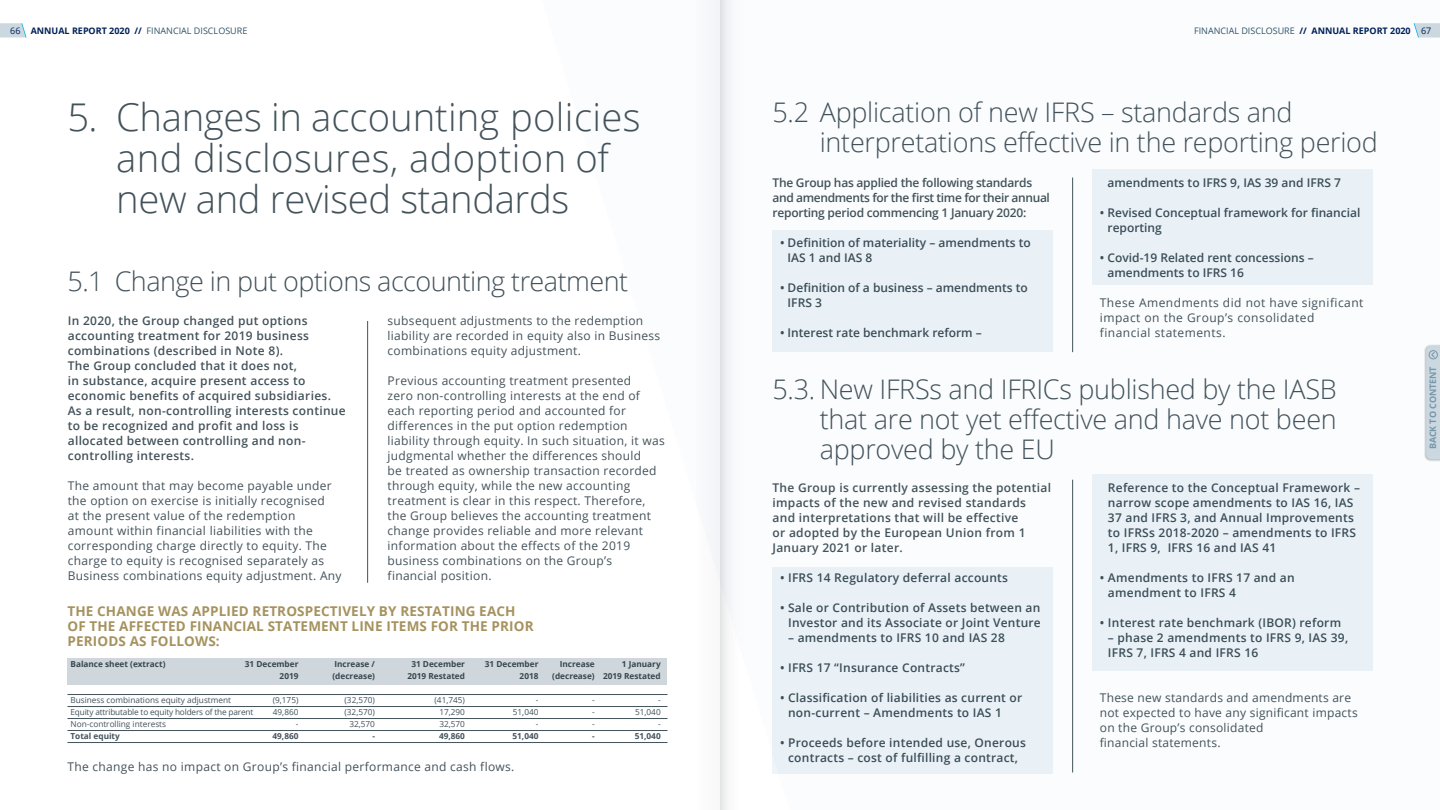
<style>
.page{position:relative;width:1440px;height:810px;background:#fff}
.page>*{position:absolute;margin:0;border:0;box-sizing:border-box;transform-origin:0 0}
.t1{font:300 38.25px/41.2px "Open Sans";color:#43525a;text-align:center}
.t2{font:300 27px/30px "Open Sans";letter-spacing:-.01em;color:#43525a}
.t3{font:700 13.5px/15px "Open Sans";letter-spacing:.01em;color:#a5925e}
.t4{font:12px/15px "Open Sans";letter-spacing:.025em;color:#43525a}
.t5{font:600 12px/15px "Open Sans";letter-spacing:.02em;color:#43525a}
.t6{font:600 12px/15px "Open Sans";color:#43525a}
.t7{font:600 12px/15px "Open Sans";letter-spacing:-.02em;color:#43525a}
.t8{font:9px "Open Sans";color:#315467}
.t9{font:700 9px "Open Sans";letter-spacing:-.01em;color:#7797ac}
.t10{font:9px "Open Sans";color:#002056}
.t11{font:700 8.25px "Open Sans";color:#43525a}
.t12{font:8.25px "Open Sans";color:#43525a}
.t13{font:8.25px "Open Sans";letter-spacing:-.02em;color:#43525a}
.s1{font-weight:700;color:#002056}
</style>
<div class="page">
<hr style="left:367px;top:321px;width:1px;height:262px;background:#43525a">
<div style="left:1092px;top:170px;width:281px;height:115px;background:#e7f1f7"></div>
<hr style="left:1073px;top:178px;width:1px;height:174px;background:#43525a">
<hr style="left:68px;top:694px;width:600px;height:1px;background:#43525a">
<hr style="left:68px;top:706px;width:600px;height:1px;background:#43525a">
<hr style="left:68px;top:718px;width:600px;height:1px;background:#43525a">
<hr style="left:68px;top:730px;width:600px;height:1px;background:#43525a">
<hr style="left:68px;top:742px;width:600px;height:1px;background:#43525a">
<div style="left:68px;top:658px;width:600px;height:27px;background:#cfd7dc"></div>
<div style="left:772px;top:231px;width:281px;height:121px;background:#e7f1f7"></div>
<div style="left:772px;top:567px;width:281px;height:207px;background:#e7f1f7"></div>
<div style="left:1092px;top:474px;width:281px;height:196px;background:#e7f1f7"></div>
<hr style="left:1073px;top:480px;width:1px;height:292px;background:#43525a">
<svg style="left:720px;top:0;width:12px;height:810px"></svg>
<div style="left:697px;top:0;width:23px;height:810px;background:#f7f8fa"></div>
<svg style="left:0;top:23px;width:26px;height:15px"></svg>
<svg style="left:1414px;top:23px;width:26px;height:15px"></svg>
<div style="left:1424px;top:344px;width:16px;height:117px;background:#000;opacity:.3"></div>
<div style="left:1426px;top:346px;width:14px;height:113px;background:#ccd8df"></div>
<p class="t10" style="left:10px;top:24px;width:12px">66</p>
<p class="t8" style="left:31px;top:24px;width:218px"><span class="s1">ANNUAL REPORT 2020 //</span> FINANCIAL DISCLOSURE</p>
<p class="t8" style="left:1194px;top:24px;width:218px">FINANCIAL DISCLOSURE <span class="s1">// ANNUAL REPORT 2020</span></p>
<p class="t10" style="left:1421px;top:24px;width:12px">67</p>
<p class="t1" style="left:68px;top:95px;width:575px">5. Changes in accounting policies and disclosures, adoption of<br>new and revised standards</p>
<p class="t2" style="left:68px;top:266px;width:562px">5.1 Change in put options accounting treatment</p>
<p class="t5" style="left:68px;top:312px;width:280px">In 2020, the Group changed put options accounting treatment for 2019 business combinations (described in Note 8).<br>The Group concluded that it does not,<br>in substance, acquire present access to economic benefits of acquired subsidiaries.<br>As a result, non-controlling interests continue to be recognized and profit and loss is allocated between controlling and non&shy;controlling interests.</p>
<p class="t4" style="left:68px;top:477px;width:275px">The amount that may become payable under the option on exercise is initially recognised<br>at the present value of the redemption amount within financial liabilities with the corresponding charge directly to equity. The charge to equity is recognised separately as Business combinations equity adjustment. Any</p>
<p class="t4" style="left:388px;top:312px;width:274px">subsequent adjustments to the redemption liability are recorded in equity also in Business combinations equity adjustment.</p>
<p class="t4" style="left:388px;top:372px;width:279px">Previous accounting treatment presented<br>zero non-controlling interests at the end of each reporting period and accounted for differences in the put option redemption liability through equity. In such situation, it was judgmental whether the differences should<br>be treated as ownership transaction recorded through equity, while the new accounting treatment is clear in this respect. Therefore, the Group believes the accounting treatment change provides reliable and more relevant information about the effects of the 2019 business combinations on the Group’s<br>financial position.</p>
<p class="t3" style="left:68px;top:604px;width:468px">THE CHANGE WAS APPLIED RETROSPECTIVELY BY RESTATING EACH<br>OF THE AFFECTED FINANCIAL STATEMENT LINE ITEMS FOR THE PRIOR<br>PERIODS AS FOLLOWS:</p>
<p class="t11" style="left:70px;top:659px;width:97px">Balance sheet (extract)</p>
<p class="t11" style="left:245px;top:659px;width:55px">31 December</p>
<p class="t11" style="left:334px;top:659px;width:42px">Increase /</p>
<p class="t11" style="left:411px;top:659px;width:55px">31 December</p>
<p class="t11" style="left:485px;top:659px;width:55px">31 December</p>
<p class="t11" style="left:560px;top:659px;width:36px">Increase</p>
<p class="t11" style="left:622px;top:659px;width:40px">1 January</p>
<p class="t11" style="left:280px;top:671px;width:20px">2019</p>
<p class="t11" style="left:332px;top:671px;width:44px">(decrease)</p>
<p class="t11" style="left:407px;top:671px;width:59px">2019 Restated</p>
<p class="t11" style="left:520px;top:671px;width:20px">2018</p>
<p class="t11" style="left:552px;top:671px;width:110px">(decrease) 2019 Restated</p>
<p class="t12" style="left:70px;top:695px;width:162px">Business combinations equity adjustment</p>
<p class="t12" style="left:273px;top:695px;width:27px">(9,175)</p>
<p class="t12" style="left:345px;top:695px;width:32px">(32,570)</p>
<p class="t12" style="left:435px;top:695px;width:32px">(41,745)</p>
<p class="t12" style="left:536px;top:695px;width:4px">-</p>
<p class="t12" style="left:592px;top:695px;width:4px">-</p>
<p class="t12" style="left:658px;top:695px;width:4px">-</p>
<p class="t13" style="left:70px;top:707px;width:184px">Equity attributable to equity holders of the parent</p>
<p class="t12" style="left:273px;top:707px;width:27px">49,860</p>
<p class="t12" style="left:345px;top:707px;width:32px">(32,570)</p>
<p class="t12" style="left:439px;top:707px;width:27px">17,290</p>
<p class="t12" style="left:513px;top:707px;width:27px">51,040</p>
<p class="t12" style="left:592px;top:707px;width:4px">-</p>
<p class="t12" style="left:635px;top:707px;width:27px">51,040</p>
<p class="t12" style="left:70px;top:719px;width:97px">Non-controlling interests</p>
<p class="t12" style="left:296px;top:719px;width:4px">-</p>
<p class="t12" style="left:349px;top:719px;width:27px">32,570</p>
<p class="t12" style="left:439px;top:719px;width:27px">32,570</p>
<p class="t12" style="left:536px;top:719px;width:4px">-</p>
<p class="t12" style="left:592px;top:719px;width:4px">-</p>
<p class="t12" style="left:658px;top:719px;width:4px">-</p>
<p class="t11" style="left:70px;top:731px;width:51px">Total equity</p>
<p class="t11" style="left:273px;top:731px;width:27px">49,860</p>
<p class="t11" style="left:372px;top:731px;width:4px">-</p>
<p class="t11" style="left:439px;top:731px;width:27px">49,860</p>
<p class="t11" style="left:513px;top:731px;width:27px">51,040</p>
<p class="t11" style="left:592px;top:731px;width:4px">-</p>
<p class="t11" style="left:635px;top:731px;width:27px">51,040</p>
<p class="t4" style="left:68px;top:759px;width:448px">The change has no impact on Group’s financial performance and cash flows.</p>
<p class="t2" style="left:820px;top:96px;width:560px;text-indent:-47px">5.2 Application of new IFRS – standards and interpretations effective in the reporting period</p>
<p class="t7" style="left:772px;top:175px;width:279px">The Group has applied the following standards and amendments for the first time for their annual reporting period commencing 1 January 2020:</p>
<p class="t6" style="left:788px;top:235px;width:245px;text-indent:-8px">• Definition of materiality – amendments to<br>IAS 1 and IAS 8</p>
<p class="t6" style="left:788px;top:280px;width:242px;text-indent:-8px">• Definition of a business – amendments to<br>IFRS 3</p>
<p class="t6" style="left:780px;top:325px;width:203px">• Interest rate benchmark reform –</p>
<p class="t6" style="left:1108px;top:175px;width:235px">amendments to IFRS 9, IAS 39 and IFRS 7</p>
<p class="t6" style="left:1108px;top:205px;width:254px;text-indent:-8px">• Revised Conceptual framework for financial reporting</p>
<p class="t6" style="left:1108px;top:250px;width:208px;text-indent:-8px">• Covid-19 Related rent concessions – amendments to IFRS 16</p>
<p class="t4" style="left:1100px;top:295px;width:265px">These Amendments did not have significant impact on the Group’s consolidated financial statements.</p>
<p class="t2" style="left:820px;top:374px;width:519px;text-align:justify;text-indent:-47px">5.3. New IFRSs and IFRICs published by the IASB that are not yet effective and have not been approved by the EU</p>
<p class="t5" style="left:772px;top:480px;width:280px">The Group is currently assessing the potential impacts of the new and revised standards and interpretations that will be effective<br>or adopted by the European Union from 1<br>January 2021 or later.</p>
<p class="t5" style="left:780px;top:570px;width:230px">• IFRS 14 Regulatory deferral accounts</p>
<p class="t5" style="left:780px;top:600px;width:262px;text-align:right">• Sale or Contribution of Assets between an<br>Investor and its Associate or Joint Venture</p>
<p class="t5" style="left:788px;top:630px;width:218px">– amendments to IFRS 10 and IAS 28</p>
<p class="t5" style="left:780px;top:660px;width:186px">• IFRS 17 “Insurance Contracts”</p>
<p class="t5" style="left:788px;top:690px;width:236px;text-indent:-8px">• Classification of liabilities as current or non-current – Amendments to IAS 1</p>
<p class="t5" style="left:780px;top:735px;width:247px;text-align:center">• Proceeds before intended use, Onerous contracts – cost of fulfilling a contract,</p>
<p class="t5" style="left:1108px;top:480px;width:254px">Reference to the Conceptual Framework – narrow scope amendments to IAS 16, IAS 37 and IFRS 3, and Annual Improvements to IFRSs 2018-2020 – amendments to IFRS 1, IFRS 9, IFRS 16 and IAS 41</p>
<p class="t5" style="left:1108px;top:570px;width:188px;text-indent:-8px">• Amendments to IFRS 17 and an amendment to IFRS 4</p>
<p class="t5" style="left:1100px;top:615px;width:243px">• Interest rate benchmark (IBOR) reform</p>
<p class="t5" style="left:1108px;top:630px;width:242px">– phase 2 amendments to IFRS 9, IAS 39,<br>IFRS 7, IFRS 4 and IFRS 16</p>
<p class="t4" style="left:1100px;top:690px;width:259px">These new standards and amendments are not expected to have any significant impacts on the Group’s consolidated<br>financial statements.</p>
<p class="t9" style="left:1426px;top:449px;width:84px;rotate:-90deg">BACK TO CONTENT</p>
</div>
